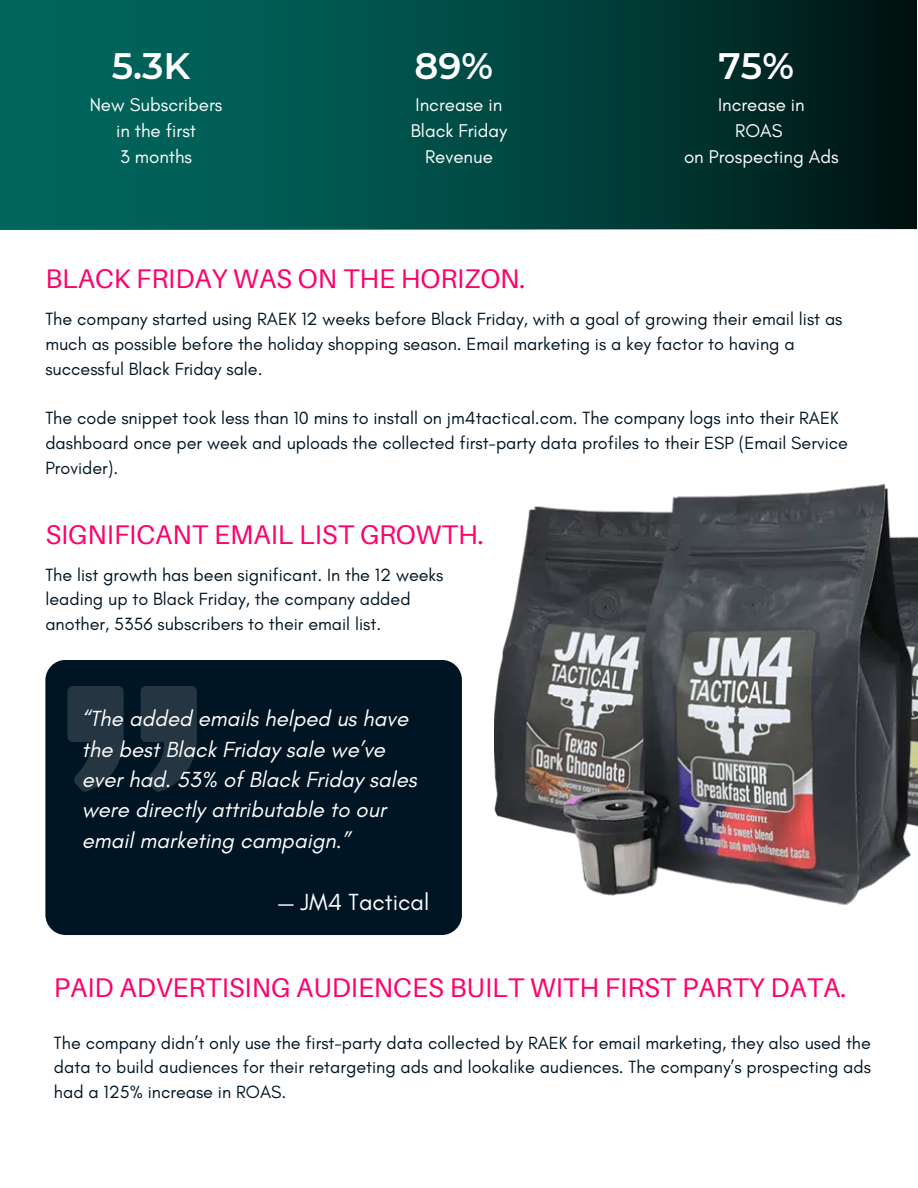
<style>
.page{position:relative;width:918px;height:1188px;background:#fff}
.page>*{position:absolute;margin:0;border:0;box-sizing:border-box;transform-origin:0 0}
.t1{font:600 36.75px "Montserrat";color:#fff}
.t2{font:27px "Aileron";color:#ff006b}
.t3{font:23.7px "Glacial Indifference";color:#fff}
.t4{font:italic 22.2px/30.3px "Glacial Indifference";color:#fff}
.t5{font:18.75px/25.8px "Glacial Indifference";color:#fff;text-align:center}
.t6{font:18px/24.8px "Glacial Indifference";color:#001523}
</style>
<div class="page">
<div style="left:0;top:0;width:918px;height:229px;background:linear-gradient(to right,#007168,#001c19)"></div>
<div style="left:45px;top:660px;width:417px;height:275px;background:#001523;border-radius:20px"></div>
<svg style="left:67px;top:686px;width:57px;height:106px"></svg>
<svg style="left:141px;top:686px;width:56px;height:106px"></svg>
<img style="left:494px;top:484px;width:424px;height:421px">
<h1 class="t1" style="left:112px;top:44px;width:80px">5.3K</h1>
<p class="t5" style="left:90px;top:91px;width:134px">New Subscribers in the first<br>3 months</p>
<h1 class="t1" style="left:415px;top:44px;width:80px">89%</h1>
<p class="t5" style="left:411px;top:91px;width:98px">Increase in<br>Black Friday<br>Revenue</p>
<h2 class="t2" style="left:45px;top:262px;width:482px">BLACK FRIDAY WAS ON THE HORIZON.</h2>
<h1 class="t1" style="left:719px;top:44px;width:77px">75%</h1>
<p class="t5" style="left:684px;top:91px;width:156px">Increase in<br>ROAS<br>on Prospecting Ads</p>
<p class="t6" style="left:45px;top:307px;width:799px">The company started using RAEK 12 weeks before Black Friday, with a goal of growing their email list as much as possible before the holiday shopping season. Email marketing is a key factor to having a successful Black Friday sale.</p>
<p class="t6" style="left:45px;top:406px;width:804px">The code snippet took less than 10 mins to install on jm4tactical.com. The company logs into their RAEK dashboard once per week and uploads the collected first-party data profiles to their ESP (Email Service<br>Provider).</p>
<h2 class="t2" style="left:45px;top:517px;width:440px">SIGNIFICANT EMAIL LIST GROWTH.</h2>
<p class="t6" style="left:45px;top:562px;width:400px">The list growth has been significant. In the 12 weeks leading up to Black Friday, the company added another, 5356 subscribers to their email list.</p>
<p class="t4" style="left:82px;top:703px;width:337px">“The added emails helped us have the best Black Friday sale we’ve ever had. 53% of Black Friday sales were directly attributable to our email marketing campaign.”</p>
<h3 class="t3" style="left:278px;top:887px;width:153px">— JM4 Tactical</h3>
<h2 class="t2" style="left:54px;top:971px;width:794px">PAID ADVERTISING AUDIENCES BUILT WITH FIRST PARTY DATA.</h2>
<p class="t6" style="left:54px;top:1030px;width:819px;text-align:justify">The company didn’t only use the first-party data collected by RAEK for email marketing, they also used the data to build audiences for their retargeting ads and lookalike audiences. The company’s prospecting ads had a 125% increase in ROAS.</p>
</div>
